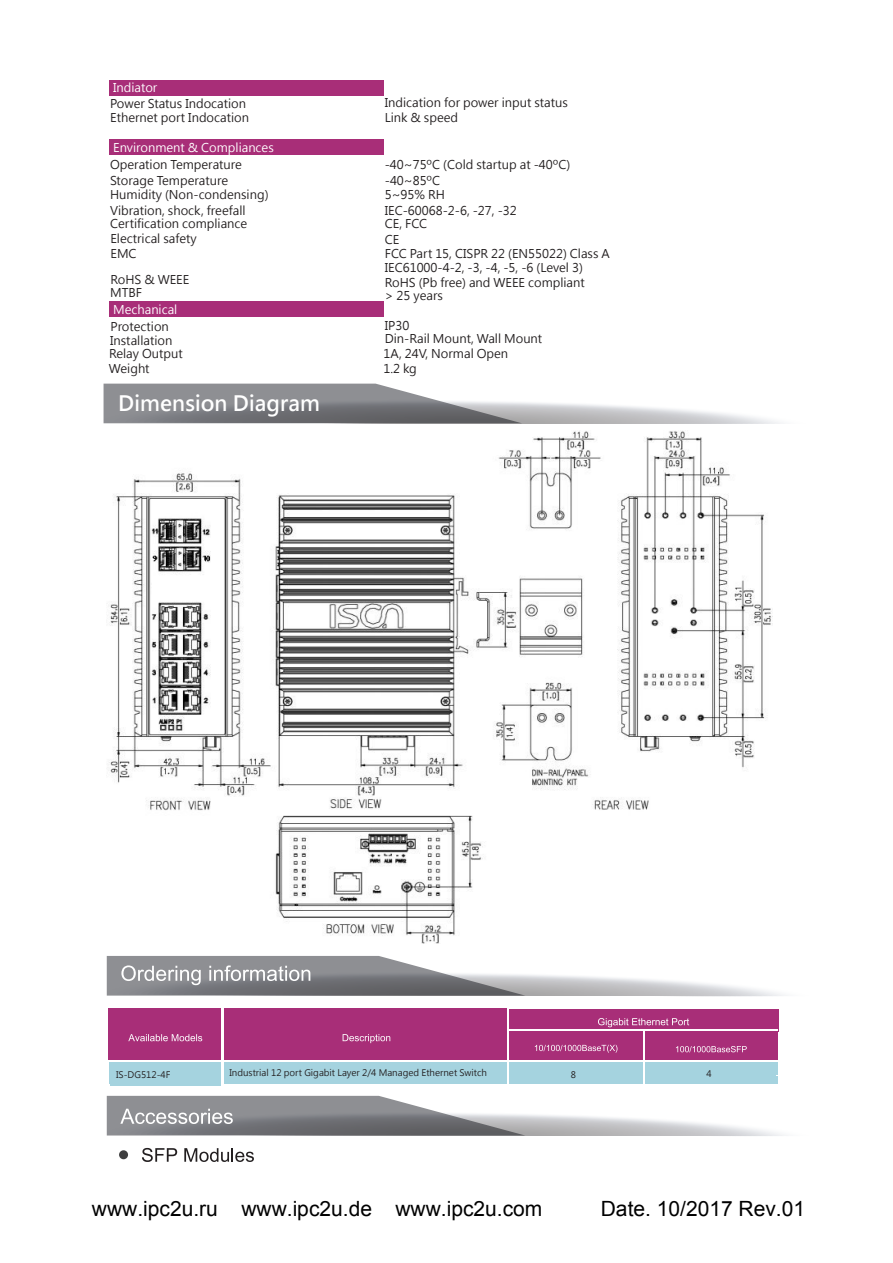
<style>
.page{position:relative;width:893px;height:1263px;background:#fff}
.page>*{position:absolute;margin:0;border:0;box-sizing:border-box;transform-origin:0 0}
.t1{font:21px "Arial";color:#000}
.t2{font:700 21px "Microsoft Jheng Hei";color:#fff}
.t3{font:12px/15px "Microsoft Jheng Hei";color:#231f20}
.t4{font:12px "Microsoft Jheng Hei";color:#fff}
.t5{font:9px "Microsoft Jheng Hei";color:#231f20}
</style>
<div class="page">
<svg style="left:106px;top:956px;width:678px;height:40px"></svg>
<svg style="left:106px;top:1008px;width:678px;height:128px"></svg>
<svg style="left:142px;top:1148px;width:35px;height:14px"></svg>
<svg style="left:184px;top:1148px;width:70px;height:14px"></svg>
<div style="left:119px;top:1150px;width:9px;height:9px;background:#3e3e3f;border-radius:50%"></div>
<div style="left:109px;top:80px;width:274px;height:16px;background:#a82e78"></div>
<div style="left:109px;top:140px;width:274px;height:15px;background:#a82e78"></div>
<div style="left:109px;top:302px;width:274px;height:15px;background:#a82e78"></div>
<svg style="left:103px;top:384px;width:677px;height:40px"></svg>
<img style="left:108px;top:431px;width:664px;height:512px">
<p class="t4" style="left:113px;top:80px;width:46px">Indiator</p>
<p class="t3" style="left:110px;top:110px;width:140px">Ethernet port Indocation</p>
<p class="t3" style="left:385px;top:110px;width:75px">Link &amp; speed</p>
<p class="t4" style="left:113px;top:140px;width:162px">Environment &amp; Compliances</p>
<p class="t3" style="left:110px;top:157px;width:133px">Operation Temperature</p>
<p class="t3" style="left:385px;top:157px;width:187px">-40~75ºC (Cold startup at -40ºC)</p>
<p class="t3" style="left:110px;top:173px;width:160px">Storage Temperature<br>Humidity (Non-condensing)<br>Vibration, shock, freefall</p>
<p class="t3" style="left:110px;top:217px;width:139px;line-height:14.5px">Certification compliance<br>Electrical safety</p>
<p class="t3" style="left:110px;top:273px;width:80px">RoHS &amp; WEEE</p>
<p class="t4" style="left:113px;top:302px;width:66px">Mechanical</p>
<p class="t3" style="left:110px;top:319px;width:64px;line-height:14.2px">Protection<br>Installation</p>
<p class="t3" style="left:110px;top:96px;width:138px">Power Status Indocation</p>
<p class="t3" style="left:385px;top:95px;width:185px">Indication for power input status</p>
<p class="t3" style="left:385px;top:173px;width:133px">-40~85ºC<br>5~95% RH<br>IEC-60068-2-6, -27, -32</p>
<p class="t3" style="left:385px;top:216px;width:44px;line-height:16px">CE, FCC<br>CE</p>
<p class="t3" style="left:385px;top:246px;width:226px">FCC Part 15, CISPR 22 (EN55022) Class A<br>IEC61000-4-2, -3, -4, -5, -6 (Level 3)<br>RoHS (Pb free) and WEEE compliant</p>
<p class="t3" style="left:110px;top:246px;width:28px">EMC</p>
<p class="t3" style="left:110px;top:285px;width:33px">MTBF</p>
<p class="t3" style="left:385px;top:288px;width:60px">&gt; 25 years</p>
<p class="t3" style="left:385px;top:319px;width:159px;line-height:13.5px">IP30<br>Din-Rail Mount, Wall Mount</p>
<p class="t3" style="left:109px;top:346px;width:75px">Relay Output<br>Weight</p>
<p class="t3" style="left:383px;top:346px;width:126px">1A, 24V, Normal Open<br>1.2 kg</p>
<h1 class="t2" style="left:118px;top:390px;width:204px">Dimension Diagram</h1>
<p class="t5" style="left:116px;top:1069px;width:56px">IS-DG512-4F</p>
<p class="t5" style="left:229px;top:1067px;width:259px">Industrial 12 port Gigabit Layer 2/4 Managed Ethernet Switch</p>
<p class="t5" style="left:571px;top:1069px;width:7px">8</p>
<p class="t5" style="left:706px;top:1068px;width:7px">4</p>
<h1 class="t1" style="left:92px;top:1194px;width:452px">www.ipc2u.ru www.ipc2u.de www.ipc2u.com</h1>
<h1 class="t1" style="left:601px;top:1194px;width:206px">Date. 10/2017 Rev.01</h1>
</div>
